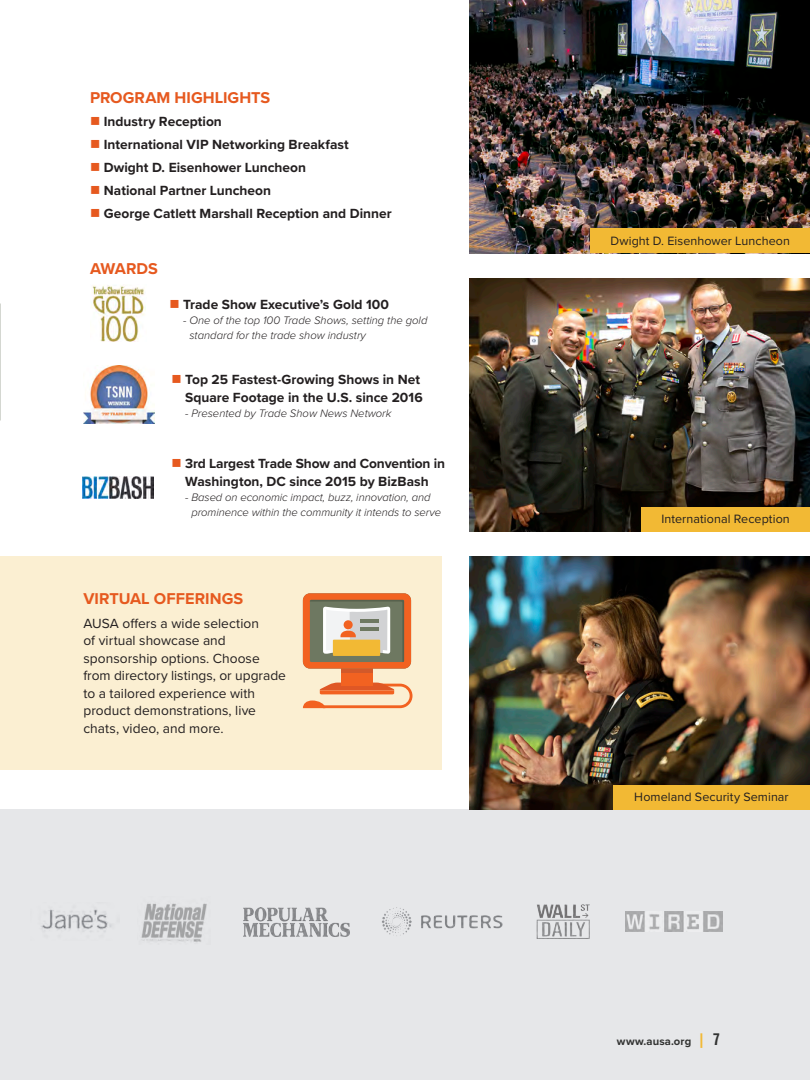
<style>
.page{position:relative;width:810px;height:1080px;background:#fff}
.page>*{position:absolute;margin:0;border:0;box-sizing:border-box;transform-origin:0 0}
.Sub_Level_1{font:700 16.25px "Proxima Nova";color:#e6591f}
.Body_Copy{font:700 13.75px/17.5px "Proxima Nova";color:#231f20;text-align:right}
.Body_Copy-2{font:13.75px/17.5px "Proxima Nova";letter-spacing:.005em;color:#231f20}
.Quotes{font:12.5px "Proxima Nova";letter-spacing:.005em;color:#231f20}
.Body_Copy-3{font:italic 300 11.25px/15px "Proxima Nova";color:#231f20}
.t1{font:700 11.25px "Proxima Nova";letter-spacing:.01em;color:#323332}
.s1{color:#e6591f}
.s2{font-family:"Nimbus San Con";font-size:17.5px;color:#f2b934}
.s3{font-family:"Nimbus San Con";font-size:17.5px}
</style>
<div class="page">
<div style="left:0;top:809px;width:810px;height:271px;background:#e6e7e9"></div>
<div style="left:0;top:556px;width:442px;height:214px;background:#fbefd2"></div>
<img style="left:91px;top:285px;width:55px;height:57px">
<img style="left:82px;top:477px;width:72px;height:21px">
<img style="left:83px;top:366px;width:71px;height:57px">
<img style="left:382px;top:907px;width:120px;height:29px">
<img style="left:141px;top:903px;width:66px;height:39px">
<img style="left:243px;top:907px;width:107px;height:29px">
<img style="left:41px;top:909px;width:71px;height:23px">
<img style="left:536px;top:904px;width:54px;height:35px">
<img style="left:625px;top:912px;width:98px;height:20px">
<img style="left:470px;top:0;width:340px;height:253px">
<div style="left:591px;top:229px;width:219px;height:24px;background:#f2b934"></div>
<img style="left:470px;top:279px;width:340px;height:253px">
<div style="left:641px;top:507px;width:169px;height:25px;background:#f2b934"></div>
<img style="left:470px;top:556px;width:340px;height:253px">
<div style="left:613px;top:785px;width:197px;height:24px;background:#f2b934"></div>
<svg style="left:303px;top:683px;width:109px;height:25px"></svg>
<div style="left:341px;top:669px;width:32px;height:17px;background:#f26221"></div>
<hr style="left:341px;top:669px;width:32px;height:3px;background:#d2592a">
<svg style="left:303px;top:593px;width:108px;height:76px"></svg>
<hr style="left:361px;top:620px;width:18px;height:3px;background:#6e7861">
<hr style="left:361px;top:627px;width:18px;height:3px;background:#6e7861">
<p class="Sub_Level_1" style="left:90px;top:85px;width:182px">PROGRAM HIGHLIGHTS</p>
<p class="Body_Copy" style="left:90px;top:112px;width:133px"><span class="s1">■</span> Industry Reception</p>
<p class="Body_Copy" style="left:90px;top:135px;width:260px"><span class="s1">■</span> International VIP Networking Breakfast</p>
<p class="Body_Copy" style="left:90px;top:159px;width:218px"><span class="s1">■</span> Dwight D. Eisenhower Luncheon</p>
<p class="Body_Copy" style="left:90px;top:182px;width:183px"><span class="s1">■</span> National Partner Luncheon</p>
<p class="Body_Copy" style="left:90px;top:205px;width:303px"><span class="s1">■</span> George Catlett Marshall Reception and Dinner</p>
<p class="Sub_Level_1" style="left:90px;top:257px;width:69px">AWARDS</p>
<p class="Body_Copy" style="left:169px;top:295px;width:221px"><span class="s1">■</span> Trade Show Executive’s Gold 100</p>
<p class="Body_Copy-3" style="left:189px;top:312px;width:239px;text-indent:-6px">- One of the top 100 Trade Shows, setting the gold standard for the trade show industry</p>
<p class="Body_Copy" style="left:171px;top:371px;width:253px"><span class="s1">■</span> Top 25 Fastest-Growing Shows in Net<br>Square Footage in the U.S. since 2016</p>
<p class="Body_Copy-3" style="left:185px;top:405px;width:208px">- Presented by Trade Show News Network</p>
<p class="Body_Copy" style="left:171px;top:454px;width:275px;text-align:center"><span class="s1">■</span> 3rd Largest Trade Show and Convention in<br>Washington, DC since 2015 by BizBash</p>
<p class="Body_Copy-3" style="left:191px;top:489px;width:251px;text-indent:-6px">- Based on economic impact, buzz, innovation, and prominence within the community it intends to serve</p>
<p class="Sub_Level_1" style="left:83px;top:587px;width:161px">VIRTUAL OFFERINGS</p>
<p class="Body_Copy-2" style="left:83px;top:614px;width:204px">AUSA offers a wide selection<br>of virtual showcase and sponsorship options. Choose from directory listings, or upgrade to a tailored experience with product demonstrations, live chats, video, and more.</p>
<p class="Quotes" style="left:611px;top:231px;width:181px">Dwight D. Eisenhower Luncheon</p>
<p class="Quotes" style="left:661px;top:510px;width:130px">International Reception</p>
<p class="Quotes" style="left:634px;top:787px;width:156px">Homeland Security Seminar</p>
<p class="t1" style="left:617px;top:1033px;width:105px">www.ausa.org <span class="s2">|</span> <span class="s3">7</span></p>
</div>
